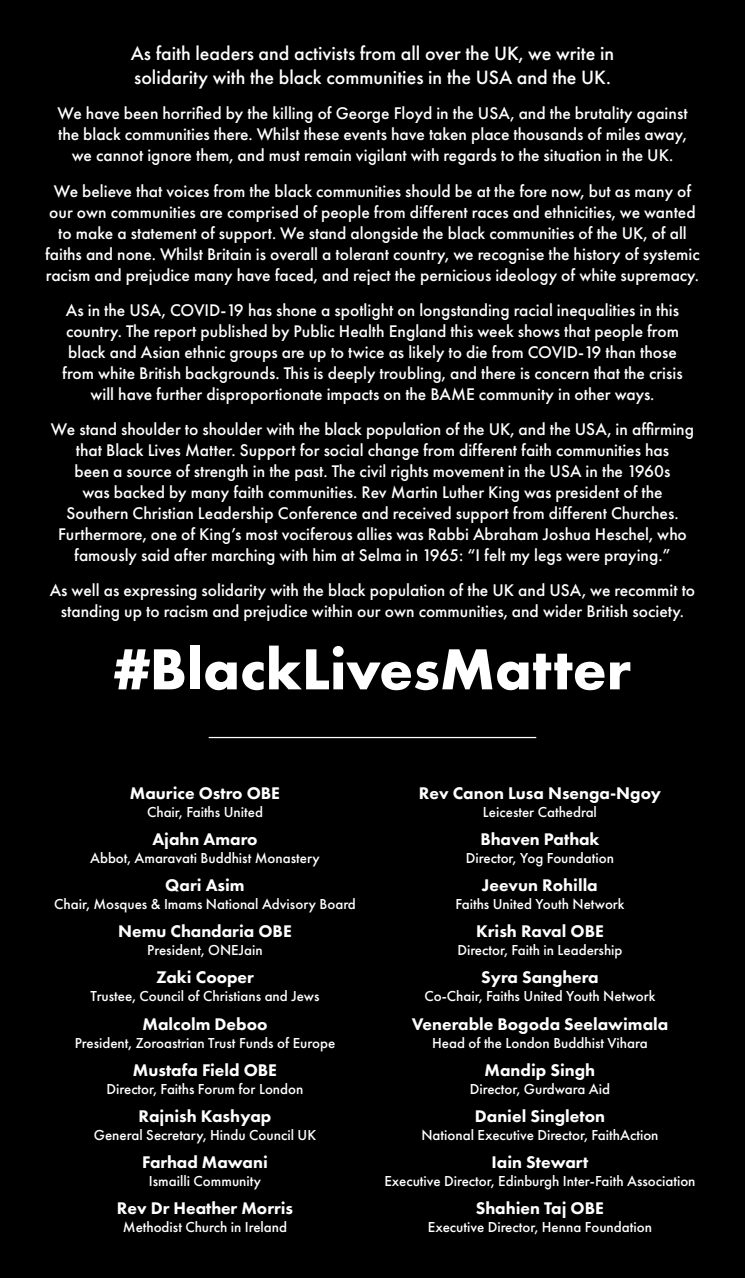
<style>
.page{position:relative;width:745px;height:1278px;background:#fff}
.page>*{position:absolute;margin:0;border:0;box-sizing:border-box;transform-origin:0 0}
.t1{font:700 60px "Futura PT";color:#fff}
.t2{font:500 20px/24px "Futura PT";color:#fff}
.t3{font:500 17.5px/21px "Futura PT";color:#fff;text-align:center}
.t4{font:800 17.5px "Futura PT";color:#fff}
.t5{font:500 15px "Futura PT";color:#fff}
</style>
<div class="page">
<div style="left:0;top:0;width:744px;height:1278px;background:#000"></div>
<hr style="left:208px;top:737px;width:328px;height:1px;background:#fff">
<p class="t2" style="left:131px;top:42px;width:484px">As faith leaders and activists from all over the UK, we write in solidarity with the black communities in the USA and the UK.</p>
<p class="t3" style="left:57px;top:103px;width:631px">We have been horrified by the killing of George Floyd in the USA, and the brutality against the black communities there. Whilst these events have taken place thousands of miles away, we cannot ignore them, and must remain vigilant with regards to the situation in the UK.</p>
<p class="t3" style="left:45px;top:180px;width:655px">We believe that voices from the black communities should be at the fore now, but as many of our own communities are comprised of people from different races and ethnicities, we wanted to make a statement of support. We stand alongside the black communities of the UK, of all faiths and none. Whilst Britain is overall a tolerant country, we recognise the history of systemic racism and prejudice many have faced, and reject the pernicious ideology of white supremacy.</p>
<p class="t3" style="left:62px;top:299px;width:621px">As in the USA, COVID-19 has shone a spotlight on longstanding racial inequalities in this country. The report published by Public Health England this week shows that people from black and Asian ethnic groups are up to twice as likely to die from COVID-19 than those from white British backgrounds. This is deeply troubling, and there is concern that the crisis will have further disproportionate impacts on the BAME community in other ways.</p>
<p class="t3" style="left:51px;top:419px;width:644px">We stand shoulder to shoulder with the black population of the UK, and the USA, in affirming that Black Lives Matter. Support for social change from different faith communities has<br>been a source of strength in the past. The civil rights movement in the USA in the 1960s<br>was backed by many faith communities. Rev Martin Luther King was president of the Southern Christian Leadership Conference and received support from different Churches.<br>Furthermore, one of King’s most vociferous allies was Rabbi Abraham Joshua Heschel, who famously said after marching with him at Selma in 1965: “I felt my legs were praying.”</p>
<p class="t3" style="left:50px;top:580px;width:646px">As well as expressing solidarity with the black population of the UK and USA, we recommit to standing up to racism and prejudice within our own communities, and wider British society.</p>
<h1 class="t1" style="left:114px;top:630px;width:519px">#BlackLivesMatter</h1>
<p class="t4" style="left:130px;top:782px;width:151px">Maurice Ostro OBE</p>
<p class="t5" style="left:147px;top:803px;width:117px">Chair, Faiths United</p>
<p class="t4" style="left:152px;top:828px;width:107px">Ajahn Amaro</p>
<p class="t5" style="left:90px;top:849px;width:231px">Abbot, Amaravati Buddhist Monastery</p>
<p class="t4" style="left:165px;top:874px;width:81px">Qari Asim</p>
<p class="t5" style="left:54px;top:895px;width:303px">Chair, Mosques &amp; Imams National Advisory Board</p>
<p class="t4" style="left:118px;top:920px;width:175px">Nemu Chandaria OBE</p>
<p class="t5" style="left:147px;top:941px;width:117px">President, ONEJain</p>
<p class="t4" style="left:156px;top:966px;width:99px">Zaki Cooper</p>
<p class="t5" style="left:91px;top:987px;width:230px">Trustee, Council of Christians and Jews</p>
<p class="t4" style="left:142px;top:1012px;width:126px">Malcolm Deboo</p>
<p class="t5" style="left:75px;top:1033px;width:262px">President, Zoroastrian Trust Funds of Europe</p>
<p class="t4" style="left:133px;top:1059px;width:145px">Mustafa Field OBE</p>
<p class="t5" style="left:106px;top:1079px;width:198px">Director, Faiths Forum for London</p>
<p class="t4" style="left:138px;top:1105px;width:134px">Rajnish Kashyap</p>
<p class="t5" style="left:94px;top:1125px;width:224px">General Secretary, Hindu Council UK</p>
<p class="t4" style="left:142px;top:1151px;width:127px">Farhad Mawani</p>
<p class="t5" style="left:149px;top:1171px;width:113px">Ismailli Community</p>
<p class="t4" style="left:117px;top:1197px;width:178px">Rev Dr Heather Morris</p>
<p class="t5" style="left:123px;top:1218px;width:166px">Methodist Church in Ireland</p>
<p class="t4" style="left:418px;top:782px;width:244px">Rev Canon Lusa Nsenga-Ngoy</p>
<p class="t5" style="left:482px;top:803px;width:115px">Leicester Cathedral</p>
<p class="t4" style="left:480px;top:828px;width:120px">Bhaven Pathak</p>
<p class="t5" style="left:465px;top:849px;width:149px">Director, Yog Foundation</p>
<p class="t4" style="left:482px;top:874px;width:117px">Jeevun Rohilla</p>
<p class="t5" style="left:455px;top:895px;width:171px">Faiths United Youth Network</p>
<p class="t4" style="left:475px;top:920px;width:129px">Krish Raval OBE</p>
<p class="t5" style="left:457px;top:941px;width:167px">Director, Faith in Leadership</p>
<p class="t4" style="left:481px;top:966px;width:119px">Syra Sanghera</p>
<p class="t5" style="left:424px;top:987px;width:232px">Co-Chair, Faiths United Youth Network</p>
<p class="t4" style="left:411px;top:1012px;width:258px">Venerable Bogoda Seelawimala</p>
<p class="t5" style="left:432px;top:1033px;width:217px">Head of the London Buddhist Vihara</p>
<p class="t4" style="left:484px;top:1059px;width:112px">Mandip Singh</p>
<p class="t5" style="left:469px;top:1079px;width:142px">Director, Gurdwara Aid</p>
<p class="t4" style="left:474px;top:1105px;width:131px">Daniel Singleton</p>
<p class="t5" style="left:421px;top:1125px;width:238px">National Executive Director, FaithAction</p>
<p class="t4" style="left:491px;top:1151px;width:98px">Iain Stewart</p>
<p class="t5" style="left:384px;top:1171px;width:312px">Executive Director, Edinburgh Inter-Faith Association</p>
<p class="t4" style="left:475px;top:1197px;width:129px">Shahien Taj OBE</p>
<p class="t5" style="left:427px;top:1218px;width:225px">Executive Director, Henna Foundation</p>
</div>
